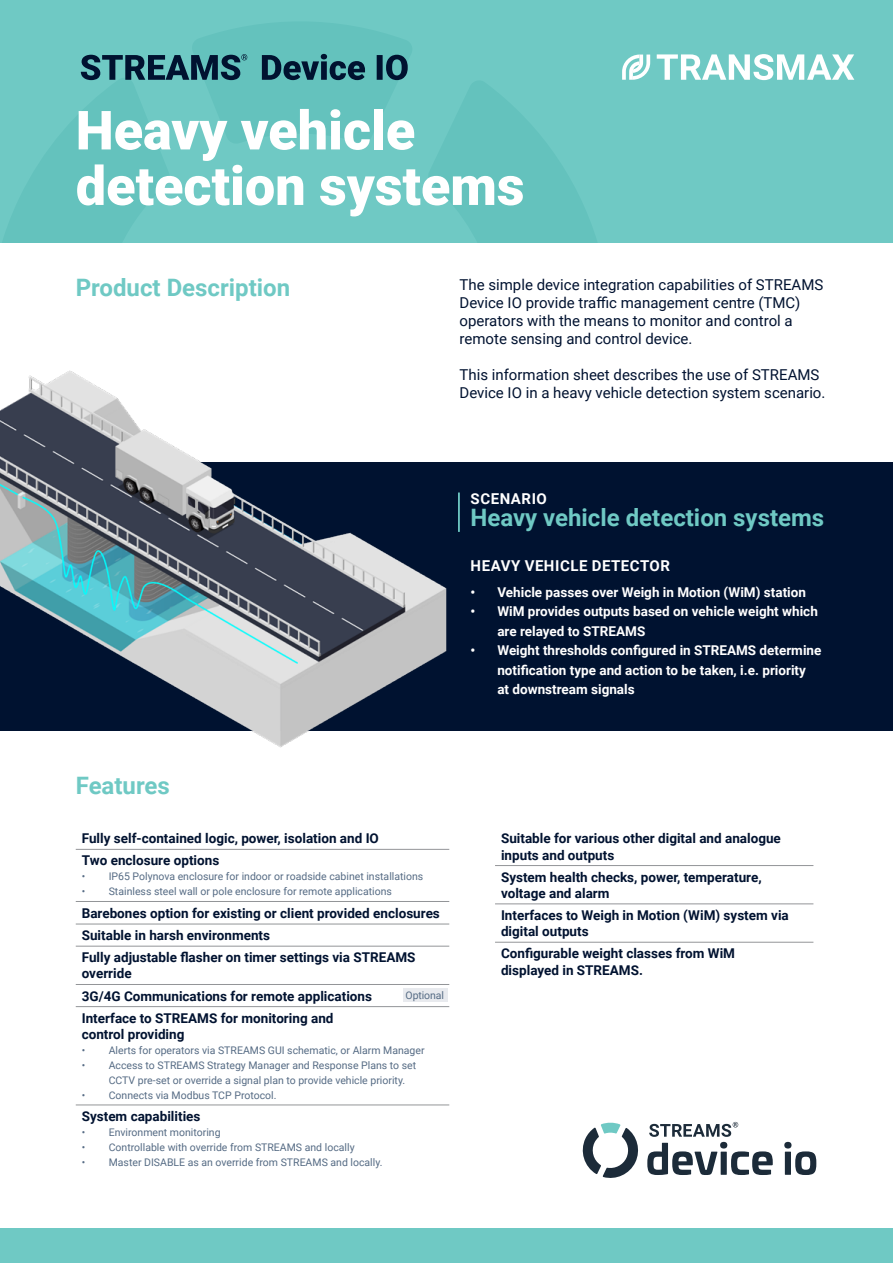
<style>
.page{position:relative;width:893px;height:1263px;background:#fff}
.page>*{position:absolute;margin:0;border:0;box-sizing:border-box;transform-origin:0 0}
.t1{font:900 54px/55.5px "Roboto";color:#fff}
.t2{font:700 24px "Roboto";color:#6fc9c4}
.t3{font:15px/18px "Roboto";color:#001230}
.t4{font:700 15px "Roboto";letter-spacing:.035em;color:#fff}
.t5{font:700 13.5px/16.2px "Roboto";color:#001230}
.t6{font:700 13.5px/19.5px "Roboto";color:#fff}
.t7{font:10.5px/15px "Roboto";color:#556b84}
</style>
<div class="page">
<div style="left:0;top:1229px;width:893px;height:34px;background:#6fc9c4"></div>
<div style="left:0;top:462px;width:893px;height:269px;background:#001230"></div>
<div style="left:0;top:0;width:893px;height:243px;background:#6fc9c4"></div>
<svg style="left:429px;top:81px;width:168px;height:162px;fill:#64c2bd"></svg>
<svg style="left:622px;top:55px;width:28px;height:25px"></svg>
<svg style="left:657px;top:54px;width:197px;height:26px"></svg>
<hr style="left:76px;top:849px;width:373px;height:1px;background:#939598">
<hr style="left:76px;top:901px;width:373px;height:1px;background:#939598">
<hr style="left:76px;top:924px;width:373px;height:1px;background:#939598">
<hr style="left:76px;top:946px;width:373px;height:1px;background:#939598">
<hr style="left:76px;top:984px;width:373px;height:1px;background:#939598">
<hr style="left:76px;top:1006px;width:373px;height:1px;background:#939598">
<hr style="left:76px;top:1105px;width:373px;height:1px;background:#939598">
<hr style="left:495px;top:865px;width:318px;height:1px;background:#939598">
<hr style="left:495px;top:904px;width:318px;height:1px;background:#939598">
<hr style="left:495px;top:942px;width:318px;height:1px;background:#939598">
<svg style="left:2px;top:22px;width:410px;height:221px"></svg>
<img style="left:0;top:370px;width:460px;height:378px">
<svg style="left:582px;top:1122px;width:57px;height:56px"></svg>
<svg style="left:784px;top:1142px;width:32px;height:33px"></svg>
<svg style="left:647px;top:1122px;width:126px;height:53px"></svg>
<div style="left:403px;top:988px;width:45px;height:14px;background:#e8eaee"></div>
<h1 class="t1" style="left:76px;top:100px;width:450px">Heavy vehicle detection systems</h1>
<h2 class="t2" style="left:76px;top:271px;width:216px">Product Description</h2>
<p class="t3" style="left:459px;top:275px;width:365px">The simple device integration capabilities of STREAMS Device IO provide traffic management centre (TMC) operators with the means to monitor and control a remote sensing and control device.</p>
<p class="t3" style="left:459px;top:365px;width:367px">This information sheet describes the use of STREAMS<br>Device IO in a heavy vehicle detection system scenario.</p>
<p class="t4" style="left:471px;top:488px;width:78px">SCENARIO</p>
<h2 class="t2" style="left:470px;top:501px;width:355px">Heavy vehicle detection systems</h2>
<p class="t4" style="left:471px;top:555px;width:201px">HEAVY VEHICLE DETECTOR</p>
<p class="t6" style="left:470px;top:582px;width:337px">• Vehicle passes over Weigh in Motion (WiM) station</p>
<p class="t6" style="left:497px;top:601px;width:322px;text-indent:-27px">• WiM provides outputs based on vehicle weight which are relayed to STREAMS</p>
<p class="t6" style="left:497px;top:640px;width:326px;text-indent:-27px">• Weight thresholds configured in STREAMS determine notification type and action to be taken, i.e. priority<br>at downstream signals</p>
<h2 class="t2" style="left:76px;top:769px;width:96px">Features</h2>
<p class="t5" style="left:82px;top:827px;width:299px;line-height:22.2px">Fully self-contained logic, power, isolation and IO<br>Two enclosure options</p>
<p class="t7" style="left:82px;top:869px;width:343px">• IP65 Polynova enclosure for indoor or roadside cabinet installations</p>
<p class="t7" style="left:82px;top:884px;width:312px">• Stainless steel wall or pole enclosure for remote applications</p>
<p class="t5" style="left:82px;top:901px;width:360px;line-height:22.4px">Barebones option for existing or client provided enclosures<br>Suitable in harsh environments<br>Fully adjustable flasher on timer settings via STREAMS</p>
<p class="t5" style="left:82px;top:962px;width:292px;line-height:22.2px">override<br>3G/4G Communications for remote applications<br>Interface to STREAMS for monitoring and</p>
<p class="t5" style="left:82px;top:1025px;width:104px">control providing</p>
<p class="t7" style="left:82px;top:1042px;width:344px">• Alerts for operators via STREAMS GUI schematic, or Alarm Manager</p>
<p class="t7" style="left:109px;top:1057px;width:309px;text-indent:-27px">• Access to STREAMS Strategy Manager and Response Plans to set<br>CCTV pre-set or override a signal plan to provide vehicle priority.</p>
<p class="t7" style="left:82px;top:1087px;width:196px">• Connects via Modbus TCP Protocol.</p>
<p class="t5" style="left:82px;top:1108px;width:120px">System capabilities</p>
<p class="t7" style="left:82px;top:1124px;width:140px">• Environment monitoring</p>
<p class="t7" style="left:82px;top:1139px;width:274px">• Controllable with override from STREAMS and locally</p>
<p class="t7" style="left:82px;top:1154px;width:302px">• Master DISABLE as an override from STREAMS and locally.</p>
<p class="t7" style="left:406px;top:987px;width:40px">Optional</p>
<p class="t5" style="left:501px;top:830px;width:281px">Suitable for various other digital and analogue inputs and outputs</p>
<p class="t5" style="left:501px;top:868px;width:262px">System health checks, power, temperature, voltage and alarm</p>
<p class="t5" style="left:501px;top:907px;width:289px">Interfaces to Weigh in Motion (WiM) system via digital outputs</p>
<p class="t5" style="left:501px;top:945px;width:236px">Configurable weight classes from WiM displayed in STREAMS.</p>
</div>
